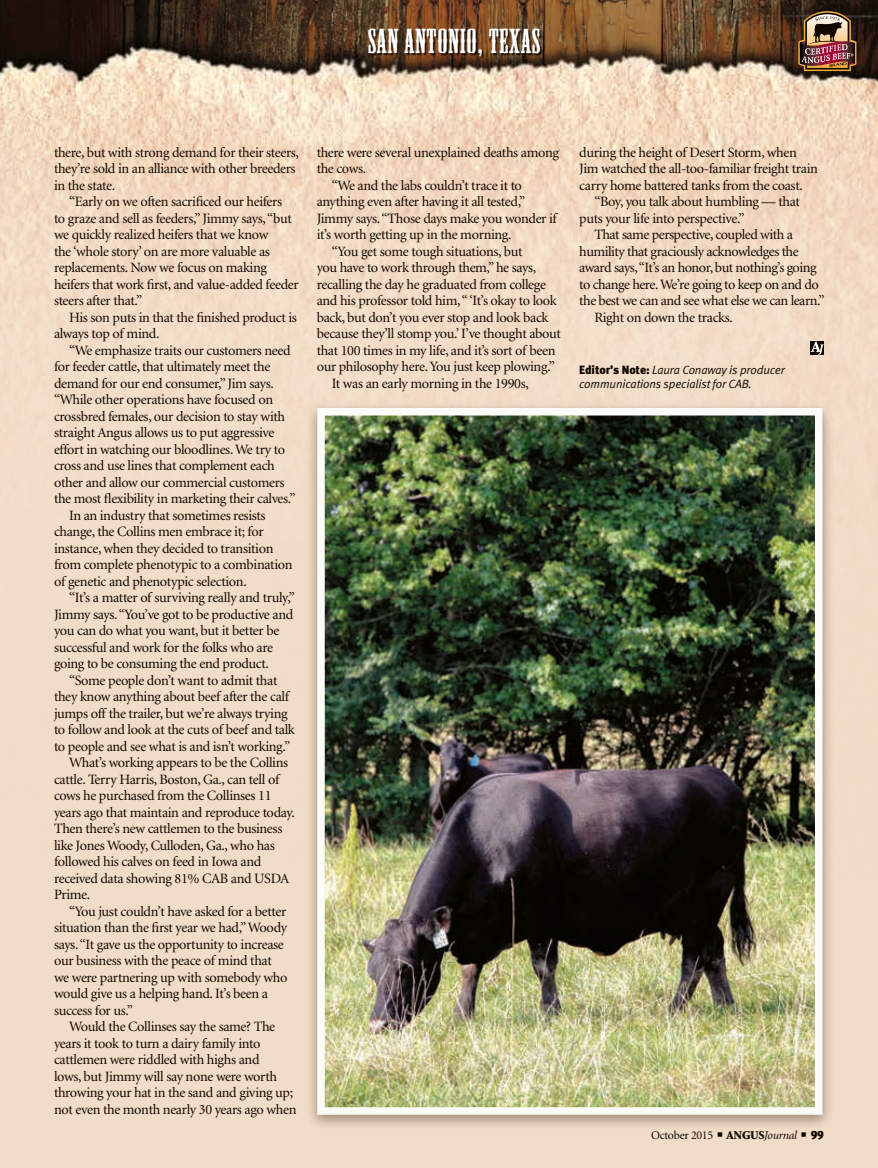
<style>
.page{position:relative;width:878px;height:1168px;background:#fff}
.page>*{position:absolute;margin:0;border:0;box-sizing:border-box;transform-origin:0 0}
.t1{font:32.4px "Mesquite Std";letter-spacing:.025em;color:#fff;scale:1.11 1}
.body_text{font:14.25px/16.5px "Minion";letter-spacing:-.025em;color:#110800}
.editor_s_note{font:italic 12px/13.5px "Meta Normal LF";letter-spacing:-.01em;color:#110800}
.t2{font:12px "Minion";letter-spacing:-.025em;color:#110800}
.s1{font-family:"Meta Black LF";font-style:normal}
.s2{font-weight:900}
.s3{font-style:italic}
.s4{font-family:"Meta Black LF"}
</style>
<div class="page">
<img style="left:0;top:0;width:878px;height:98px">
<div style="left:369px;top:30px;width:172px;height:28px;background:#110800;opacity:.85"></div>
<img style="left:798px;top:11px;width:58px;height:60px">
<div style="left:0;top:98px;width:878px;height:1070px;background:#f1dcc7"></div>
<svg style="left:810px;top:341px;width:14px;height:14px"></svg>
<div style="left:305px;top:401px;width:529px;height:730px;background:#110800;opacity:.4"></div>
<img style="left:326px;top:417px;width:487px;height:688px">
<div style="left:317px;top:408px;width:505px;height:706px;border:8px solid #fbfbf7"></div>
<p class="t1" style="left:368px;top:24px;width:156px">SAN ANTONIO, TEXAS</p>
<p class="body_text" style="left:54px;top:144px;width:246px">there, but with strong demand for their steers, they’re sold in an alliance with other breeders in the state.</p>
<p class="body_text" style="left:54px;top:194px;width:246px;text-indent:15px">“Early on we often sacrificed our heifers<br>to graze and sell as feeders,” Jimmy says, “but we quickly realized heifers that we know<br>the ‘whole story’ on are more valuable as replacements. Now we focus on making heifers that work first, and value-added feeder steers after that.”</p>
<p class="body_text" style="left:54px;top:309px;width:244px;text-indent:15px">His son puts in that the finished product is always top of mind.</p>
<p class="body_text" style="left:54px;top:342px;width:243px;text-indent:15px">“We emphasize traits our customers need for feeder cattle, that ultimately meet the demand for our end consumer,” Jim says. “While other operations have focused on crossbred females, our decision to stay with straight Angus allows us to put aggressive effort in watching our bloodlines. We try to cross and use lines that complement each other and allow our commercial customers the most flexibility in marketing their calves.”</p>
<p class="body_text" style="left:54px;top:507px;width:240px;text-indent:15px">In an industry that sometimes resists change, the Collins men embrace it; for instance, when they decided to transition from complete phenotypic to a combination of genetic and phenotypic selection.</p>
<p class="body_text" style="left:54px;top:590px;width:242px;text-indent:15px">“It’s a matter of surviving really and truly,” Jimmy says. “You’ve got to be productive and you can do what you want, but it better be successful and work for the folks who are going to be consuming the end product.</p>
<p class="body_text" style="left:54px;top:672px;width:242px;text-align:center">“Some people don’t want to admit that<br>they know anything about beef after the calf jumps off the trailer, but we’re always trying to follow and look at the cuts of beef and talk to people and see what is and isn’t working.”</p>
<p class="body_text" style="left:54px;top:755px;width:242px;text-indent:15px">What’s working appears to be the Collins cattle. Terry Harris, Boston, Ga., can tell of cows he purchased from the Collinses 11 years ago that maintain and reproduce today.<br>Then there’s new cattlemen to the business like Jones Woody, Culloden, Ga., who has followed his calves on feed in Iowa and received data showing 81% CAB and USDA Prime.</p>
<p class="body_text" style="left:54px;top:903px;width:235px;text-indent:15px">“You just couldn’t have asked for a better situation than the first year we had,” Woody says. “It gave us the opportunity to increase our business with the peace of mind that we were partnering up with somebody who would give us a helping hand. It’s been a success for us.”</p>
<p class="body_text" style="left:54px;top:1019px;width:244px;text-indent:15px">Would the Collinses say the same? The years it took to turn a dairy family into cattlemen were riddled with highs and<br>lows, but Jimmy will say none were worth throwing your hat in the sand and giving up; not even the month nearly 30 years ago when</p>
<p class="body_text" style="left:316px;top:144px;width:244px">there were several unexplained deaths among the cows.</p>
<p class="body_text" style="left:316px;top:177px;width:241px;text-indent:15px">“We and the labs couldn’t trace it to anything even after having it all tested,” Jimmy says. “Those days make you wonder if it’s worth getting up in the morning.</p>
<p class="body_text" style="left:316px;top:243px;width:246px;text-indent:15px">“You get some tough situations, but<br>you have to work through them,” he says, recalling the day he graduated from college and his professor told him, “‘It’s okay to look back, but don’t you ever stop and look back because they’ll stomp you.’ I’ve thought about that 100 times in my life, and it’s sort of been our philosophy here. You just keep plowing.”</p>
<p class="body_text" style="left:332px;top:375px;width:199px">It was an early morning in the 1990s,</p>
<p class="body_text" style="left:579px;top:144px;width:240px">during the height of Desert Storm, when<br>Jim watched the all-too-familiar freight train carry home battered tanks from the coast.</p>
<p class="body_text" style="left:579px;top:194px;width:222px;text-indent:15px">“Boy, you talk about humbling — that puts your life into perspective.”</p>
<p class="body_text" style="left:579px;top:227px;width:247px;text-indent:15px">That same perspective, coupled with a humility that graciously acknowledges the award says, “It’s an honor, but nothing’s going to change here. We’re going to keep on and do the best we can and see what else we can learn.”</p>
<p class="body_text" style="left:594px;top:309px;width:140px">Right on down the tracks.</p>
<p class="editor_s_note" style="left:579px;top:363px;width:207px"><span class="s1">Editor’s Note:</span> Laura Conaway is producer communications specialist for CAB.</p>
<p class="t2" style="left:651px;top:1129px;width:174px">October 2015 ■ <span class="s2">ANGUS</span><span class="s3">Journal</span> ■ <span class="s4">99</span></p>
</div>
